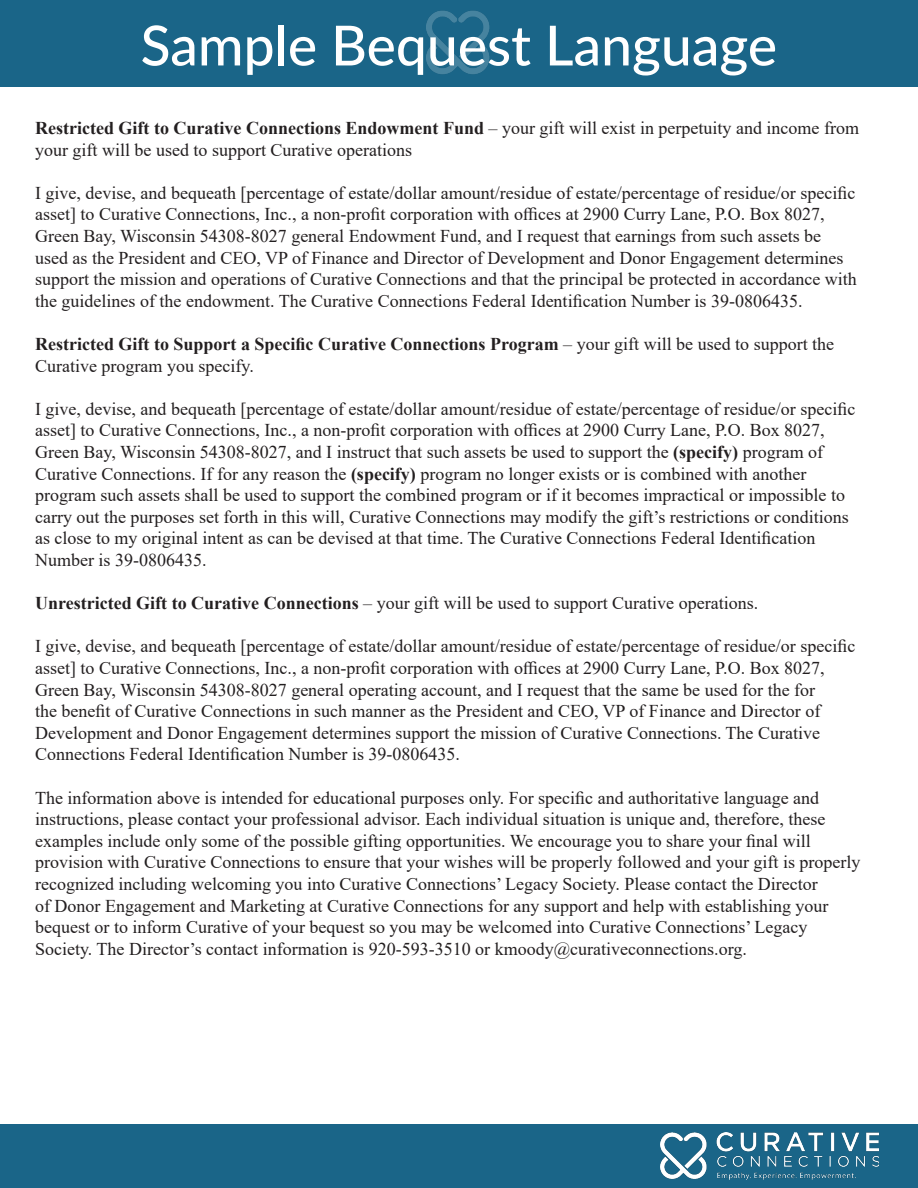
<style>
.page{position:relative;width:918px;height:1188px;background:#fff}
.page>*{position:absolute;margin:0;border:0;box-sizing:border-box;transform-origin:0 0}
.t1{font:500 55.35px "Lato";color:#fff}
.t2{font:18px/21.6px "Times New Roman";color:#231f20}
.t3{font:700 18px/21.6px "Times New Roman";color:#231f20}
.s1{font-weight:700}
.s2{font-weight:400}
</style>
<div class="page">
<div style="left:0;top:0;width:918px;height:86px;background:#1a6588"></div>
<img style="left:426px;top:11px;width:64px;height:63px">
<div style="left:0;top:1124px;width:918px;height:64px;background:#1a6588"></div>
<img style="left:661px;top:1132px;width:218px;height:48px">
<p class="t1" style="left:141px;top:5px;width:638px">Sample Bequest Language</p>
<p class="t2" style="left:35px;top:117px;width:825px"><span class="s1">Restricted Gift to Curative Connections Endowment Fund</span> – your gift will exist in perpetuity and income from your gift will be used to support Curative operations</p>
<p class="t2" style="left:35px;top:181px;width:823px">I give, devise, and bequeath [percentage of estate/dollar amount/residue of estate/percentage of residue/or specific asset] to Curative Connections, Inc., a non-profit corporation with offices at 2900 Curry Lane, P.O. Box 8027, Green Bay, Wisconsin 54308-8027 general Endowment Fund, and I request that earnings from such assets be used as the President and CEO, VP of Finance and Director of Development and Donor Engagement determines support the mission and operations of Curative Connections and that the principal be protected in accordance with the guidelines of the endowment. The Curative Connections Federal Identification Number is 39-0806435.</p>
<p class="t3" style="left:35px;top:333px;width:801px">Restricted Gift to Support a Specific Curative Connections Program <span class="s2">– your gift will be used to support the<br>Curative program you specify.</span></p>
<p class="t2" style="left:35px;top:397px;width:822px">I give, devise, and bequeath [percentage of estate/dollar amount/residue of estate/percentage of residue/or specific asset] to Curative Connections, Inc., a non-profit corporation with offices at 2900 Curry Lane, P.O. Box 8027, Green Bay, Wisconsin 54308-8027, and I instruct that such assets be used to support the <span class="s1">(specify)</span> program of Curative Connections. If for any reason the <span class="s1">(specify)</span> program no longer exists or is combined with another program such assets shall be used to support the combined program or if it becomes impractical or impossible to carry out the purposes set forth in this will, Curative Connections may modify the gift’s restrictions or conditions as close to my original intent as can be devised at that time. The Curative Connections Federal Identification Number is 39-0806435.</p>
<p class="t2" style="left:35px;top:592px;width:725px"><span class="s1">Unrestricted Gift to Curative Connections</span> – your gift will be used to support Curative operations.</p>
<p class="t2" style="left:35px;top:635px;width:822px">I give, devise, and bequeath [percentage of estate/dollar amount/residue of estate/percentage of residue/or specific asset] to Curative Connections, Inc., a non-profit corporation with offices at 2900 Curry Lane, P.O. Box 8027, Green Bay, Wisconsin 54308-8027 general operating account, and I request that the same be used for the for<br>the benefit of Curative Connections in such manner as the President and CEO, VP of Finance and Director of Development and Donor Engagement determines support the mission of Curative Connections. The Curative Connections Federal Identification Number is 39-0806435.</p>
<p class="t2" style="left:35px;top:786px;width:827px">The information above is intended for educational purposes only. For specific and authoritative language and instructions, please contact your professional advisor. Each individual situation is unique and, therefore, these examples include only some of the possible gifting opportunities. We encourage you to share your final will provision with Curative Connections to ensure that your wishes will be properly followed and your gift is properly recognized including welcoming you into Curative Connections’ Legacy Society. Please contact the Director<br>of Donor Engagement and Marketing at Curative Connections for any support and help with establishing your bequest or to inform Curative of your bequest so you may be welcomed into Curative Connections’ Legacy Society. The Director’s contact information is 920-593-3510 or kmoody@curativeconnections.org.</p>
</div>
